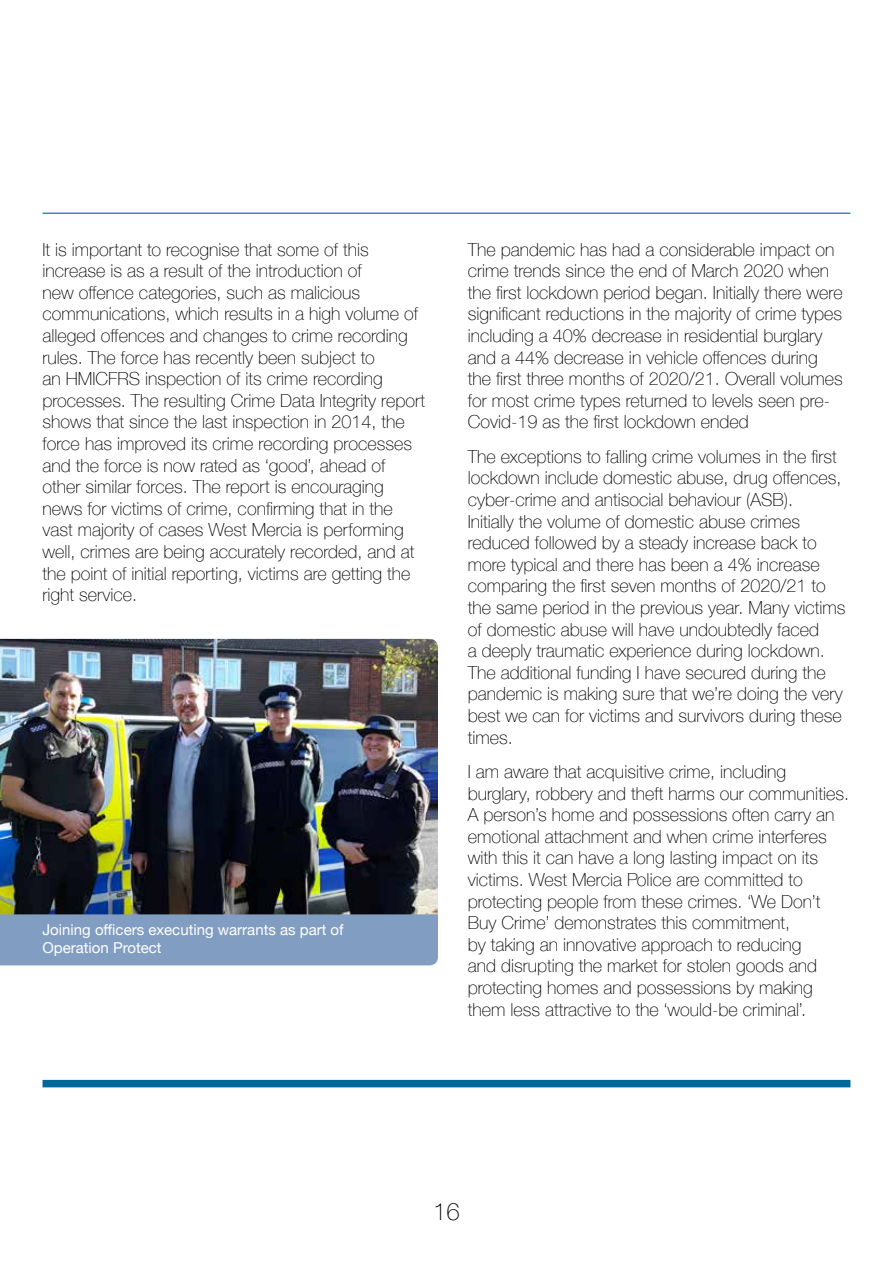
<style>
.page{position:relative;width:893px;height:1263px;background:#fff}
.page>*{position:absolute;margin:0;border:0;box-sizing:border-box;transform-origin:0 0}
.t1{font:100 24px "Helvetica Neue";color:#000}
.t2{font:100 18px/21.6px "Helvetica Neue";color:#000}
.t3{font:15px/18px "Helvetica Neue";color:#fff}
</style>
<div class="page">
<div style="left:43px;top:1080px;width:807px;height:7px;background:#00679a"></div>
<hr style="left:43px;top:213px;width:807px;height:1px;background:#00679a">
<img style="left:0;top:639px;width:438px;height:275px">
<div style="left:0;top:914px;width:438px;height:51px;background:#819dc1"></div>
<p class="t2" style="left:43px;top:238px;width:384px">It is important to recognise that some of this increase is as a result of the introduction of<br>new offence categories, such as malicious communications, which results in a high volume of alleged offences and changes to crime recording rules. The force has recently been subject to<br>an HMICFRS inspection of its crime recording processes. The resulting Crime Data Integrity report shows that since the last inspection in 2014, the force has improved its crime recording processes and the force is now rated as ‘good’, ahead of other similar forces. The report is encouraging news for victims of crime, confirming that in the vast majority of cases West Mercia is performing well, crimes are being accurately recorded, and at the point of initial reporting, victims are getting the right service.</p>
<p class="t3" style="left:43px;top:921px;width:303px">Joining officers executing warrants as part of<br>Operation Protect</p>
<p class="t2" style="left:468px;top:238px;width:376px">The pandemic has had a considerable impact on crime trends since the end of March 2020 when the first lockdown period began. Initially there were significant reductions in the majority of crime types including a 40% decrease in residential burglary and a 44% decrease in vehicle offences during the first three months of 2020/21. Overall volumes for most crime types returned to levels seen pre-Covid-19 as the first lockdown ended</p>
<p class="t2" style="left:468px;top:445px;width:379px">The exceptions to falling crime volumes in the first lockdown include domestic abuse, drug offences, cyber-crime and antisocial behaviour (ASB).<br>Initially the volume of domestic abuse crimes reduced followed by a steady increase back to more typical and there has been a 4% increase comparing the first seven months of 2020/21 to the same period in the previous year. Many victims of domestic abuse will have undoubtedly faced<br>a deeply traumatic experience during lockdown.<br>The additional funding I have secured during the pandemic is making sure that we’re doing the very best we can for victims and survivors during these times.</p>
<p class="t2" style="left:468px;top:760px;width:383px">I am aware that acquisitive crime, including burglary, robbery and theft harms our communities.<br>A person’s home and possessions often carry an emotional attachment and when crime interferes with this it can have a long lasting impact on its victims. West Mercia Police are committed to protecting people from these crimes. ‘We Don’t Buy Crime’ demonstrates this commitment,<br>by taking an innovative approach to reducing<br>and disrupting the market for stolen goods and protecting homes and possessions by making them less attractive to the ‘would-be criminal’.</p>
<h1 class="t1" style="left:433px;top:1194px;width:28px">16</h1>
</div>
